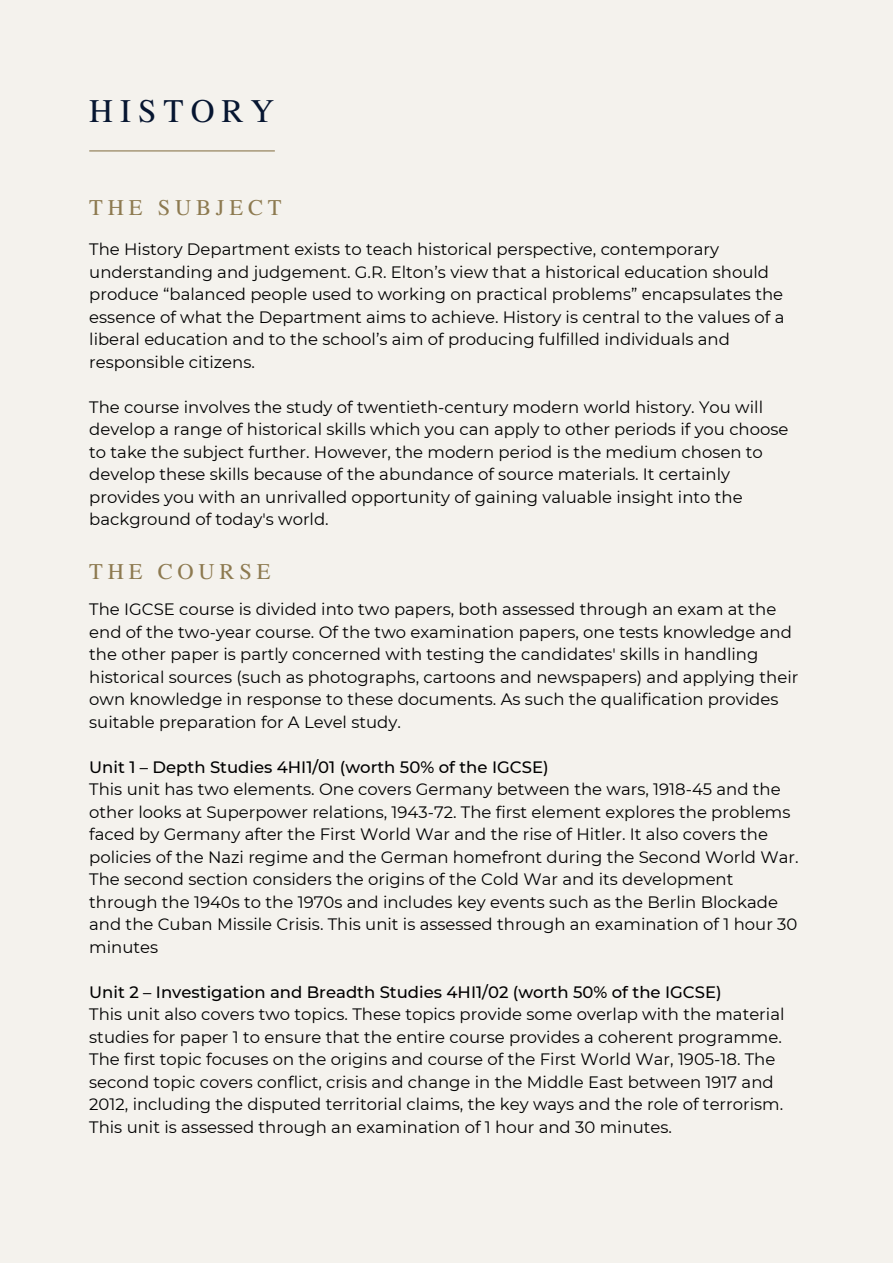
<style>
.page{position:relative;width:893px;height:1264px;background:#fff}
.page>*{position:absolute;margin:0;border:0;box-sizing:border-box;transform-origin:0 0}
.t1{font:33px "Te X Gyre Termes";letter-spacing:.215em;color:#071631}
.t2{font:22.5px "Te X Gyre Termes";letter-spacing:.215em;color:#8d7a50}
.t3{font:16.5px/22.5px "Montserrat";color:#000}
.t4{font:500 16.5px "Montserrat";color:#000}
</style>
<div class="page">
<div style="left:0;top:0;width:892px;height:1262px;background:#f4f2ed"></div>
<hr style="left:89px;top:150px;width:186px;height:1px;background:#8d7a50">
<h1 class="t1" style="left:89px;top:87px;width:186px">HISTORY</h1>
<h2 class="t2" style="left:89px;top:191px;width:194px">THE SUBJECT</h2>
<p class="t3" style="left:89px;top:238px;width:696px">The History Department exists to teach historical perspective, contemporary understanding and judgement. G.R. Elton’s view that a historical education should produce “balanced people used to working on practical problems” encapsulates the essence of what the Department aims to achieve. History is central to the values of a liberal education and to the school’s aim of producing fulfilled individuals and responsible citizens.</p>
<p class="t3" style="left:89px;top:395px;width:700px">The course involves the study of twentieth-century modern world history. You will develop a range of historical skills which you can apply to other periods if you choose to take the subject further. However, the modern period is the medium chosen to develop these skills because of the abundance of source materials. It certainly provides you with an unrivalled opportunity of gaining valuable insight into the background of today's world.</p>
<h2 class="t2" style="left:89px;top:555px;width:183px">THE COURSE</h2>
<p class="t3" style="left:89px;top:597px;width:710px">The IGCSE course is divided into two papers, both assessed through an exam at the end of the two-year course. Of the two examination papers, one tests knowledge and the other paper is partly concerned with testing the candidates' skills in handling historical sources (such as photographs, cartoons and newspapers) and applying their own knowledge in response to these documents. As such the qualification provides suitable preparation for A Level study.</p>
<p class="t4" style="left:89px;top:755px;width:461px">Unit 1 – Depth Studies 4HI1/01 (worth 50% of the IGCSE)</p>
<p class="t3" style="left:89px;top:777px;width:710px">This unit has two elements. One covers Germany between the wars, 1918-45 and the other looks at Superpower relations, 1943-72. The first element explores the problems faced by Germany after the First World War and the rise of Hitler. It also covers the policies of the Nazi regime and the German homefront during the Second World War.<br>The second section considers the origins of the Cold War and its development through the 1940s to the 1970s and includes key events such as the Berlin Blockade and the Cuban Missile Crisis. This unit is assessed through an examination of 1 hour 30 minutes</p>
<p class="t4" style="left:89px;top:980px;width:634px">Unit 2 – Investigation and Breadth Studies 4HI1/02 (worth 50% of the IGCSE)</p>
<p class="t3" style="left:89px;top:1002px;width:696px">This unit also covers two topics. These topics provide some overlap with the material studies for paper 1 to ensure that the entire course provides a coherent programme.<br>The first topic focuses on the origins and course of the First World War, 1905-18. The second topic covers conflict, crisis and change in the Middle East between 1917 and 2012, including the disputed territorial claims, the key ways and the role of terrorism.<br>This unit is assessed through an examination of 1 hour and 30 minutes.</p>
</div>
